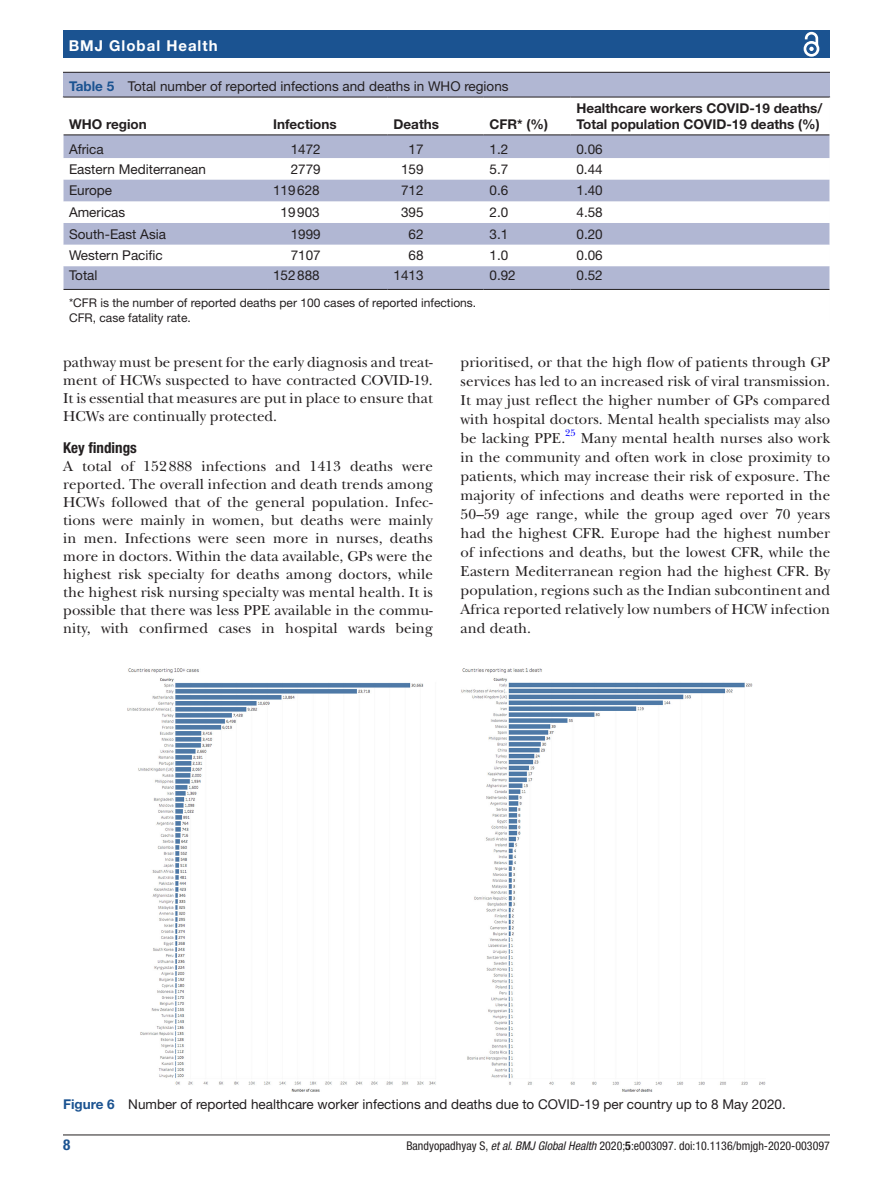
<style>
.page{position:relative;width:893px;height:1191px;background:#fff}
.page>*{position:absolute;margin:0;border:0;box-sizing:border-box;transform-origin:0 0}
.t1{font:15px/18.9px "New Baskerville";letter-spacing:.005em;color:#231f20;text-align:justify}
.t2{font:700 15px "Helvetica Neue LT Std";letter-spacing:.065em;color:#fff}
.t3{font:700 condensed 15px "Helvetica Neue LT Std";color:#231f20}
.t4{font:700 condensed 15px "Helvetica Neue LT Std";color:#1b5391}
.t5{font:13.5px "Helvetica Neue LT Std";color:#231f20}
.t6{font:700 13.5px/16.2px "Helvetica Neue LT Std";color:#231f20}
.t7{font:12px/15px "Helvetica Neue LT Std";color:#231f20}
.t8{font:condensed 12px "Helvetica Neue LT Std";color:#231f20}
.t9{font:9.9px "New Baskerville";color:#00f}
.s1{font-weight:700;color:#1b5391}
.s2{font-style:italic}
.s3{font-weight:700}
</style>
<div class="page">
<hr style="left:63px;top:1134px;width:767px;height:1px;background:#231f20">
<div style="left:63px;top:31px;width:767px;height:27px;background:#1b5391"></div>
<svg style="left:803px;top:31px;width:17px;height:26px"></svg>
<div style="left:63px;top:73px;width:767px;height:249px;background:#b1b7d3"></div>
<hr style="left:63px;top:72px;width:767px;height:1px;background:#231f20">
<svg style="left:64px;top:98px;width:766px;height:224px;fill:#fff"></svg>
<hr style="left:63px;top:97px;width:204px;height:1px;background:#231f20">
<hr style="left:63px;top:134px;width:204px;height:1px;background:#231f20">
<hr style="left:267px;top:97px;width:120px;height:1px;background:#231f20">
<hr style="left:267px;top:134px;width:120px;height:1px;background:#231f20">
<hr style="left:387px;top:97px;width:96px;height:1px;background:#231f20">
<hr style="left:387px;top:134px;width:96px;height:1px;background:#231f20">
<hr style="left:483px;top:97px;width:87px;height:1px;background:#231f20">
<hr style="left:483px;top:134px;width:87px;height:1px;background:#231f20">
<hr style="left:570px;top:97px;width:260px;height:1px;background:#231f20">
<hr style="left:570px;top:134px;width:260px;height:1px;background:#231f20">
<hr style="left:267px;top:289px;width:120px;height:1px;background:#231f20">
<hr style="left:387px;top:289px;width:96px;height:1px;background:#231f20">
<hr style="left:483px;top:289px;width:87px;height:1px;background:#231f20">
<hr style="left:63px;top:289px;width:204px;height:1px;background:#231f20">
<hr style="left:570px;top:289px;width:260px;height:1px;background:#231f20">
<hr style="left:63px;top:97px;width:1px;height:38px;background:#fff">
<svg style="left:63px;top:135px;width:1px;height:154px"></svg>
<hr style="left:63px;top:289px;width:1px;height:33px;background:#fff">
<hr style="left:69px;top:306px;width:761px;height:2px;background:#fff">
<hr style="left:69px;top:321px;width:761px;height:2px;background:#fff">
<img style="left:128px;top:668px;width:637px;height:423px">
<p class="t2" style="left:69px;top:36px;width:150px">BMJ Global Health</p>
<p class="t5" style="left:69px;top:78px;width:441px"><span class="s1">Table 5</span> Total number of reported infections and deaths in WHO regions</p>
<p class="t6" style="left:69px;top:116px;width:79px">WHO region</p>
<p class="t6" style="left:273px;top:116px;width:65px">Infections</p>
<p class="t6" style="left:393px;top:116px;width:47px">Deaths</p>
<p class="t6" style="left:489px;top:116px;width:60px">CFR* (%)</p>
<p class="t6" style="left:576px;top:99px;width:248px">Healthcare workers COVID-19 deaths/<br>Total population COVID-19 deaths (%)</p>
<p class="t5" style="left:69px;top:141px;width:36px">Africa</p>
<p class="t5" style="left:291px;top:141px;width:32px">1472</p>
<p class="t5" style="left:408px;top:141px;width:17px">17</p>
<p class="t5" style="left:489px;top:141px;width:20px">1.2</p>
<p class="t5" style="left:576px;top:141px;width:28px">0.06</p>
<p class="t5" style="left:69px;top:161px;width:139px">Eastern Mediterranean</p>
<p class="t5" style="left:291px;top:161px;width:32px">2779</p>
<p class="t5" style="left:401px;top:161px;width:24px">159</p>
<p class="t5" style="left:489px;top:161px;width:20px">5.7</p>
<p class="t5" style="left:576px;top:161px;width:28px">0.44</p>
<p class="t5" style="left:69px;top:182px;width:45px">Europe</p>
<p class="t5" style="left:273px;top:182px;width:48px">119628</p>
<p class="t5" style="left:401px;top:182px;width:24px">712</p>
<p class="t5" style="left:489px;top:182px;width:20px">0.6</p>
<p class="t5" style="left:576px;top:182px;width:28px">1.40</p>
<p class="t5" style="left:69px;top:204px;width:58px">Americas</p>
<p class="t5" style="left:281px;top:204px;width:41px">19903</p>
<p class="t5" style="left:401px;top:204px;width:24px">395</p>
<p class="t5" style="left:490px;top:204px;width:20px">2.0</p>
<p class="t5" style="left:576px;top:204px;width:28px">4.58</p>
<p class="t5" style="left:69px;top:226px;width:99px">South-East Asia</p>
<p class="t5" style="left:291px;top:226px;width:32px">1999</p>
<p class="t5" style="left:409px;top:226px;width:17px">62</p>
<p class="t5" style="left:490px;top:226px;width:20px">3.1</p>
<p class="t5" style="left:576px;top:226px;width:28px">0.20</p>
<p class="t5" style="left:69px;top:247px;width:95px">Western Pacific</p>
<p class="t5" style="left:291px;top:247px;width:32px">7107</p>
<p class="t5" style="left:409px;top:247px;width:17px">68</p>
<p class="t5" style="left:490px;top:247px;width:20px">1.0</p>
<p class="t5" style="left:576px;top:247px;width:28px">0.06</p>
<p class="t5" style="left:69px;top:267px;width:30px">Total</p>
<p class="t5" style="left:273px;top:267px;width:48px">152888</p>
<p class="t5" style="left:394px;top:267px;width:32px">1413</p>
<p class="t5" style="left:490px;top:267px;width:28px">0.92</p>
<p class="t5" style="left:576px;top:267px;width:28px">0.52</p>
<p class="t7" style="left:69px;top:295px;width:409px">*CFR is the number of reported deaths per 100 cases of reported infections.<br>CFR, case fatality rate.</p>
<p class="t1" style="left:63px;top:354px;width:371px;line-height:18px">pathway must be present for the early diagnosis and treat&shy;ment of HCWs suspected to have contracted COVID-19.<br>It is essential that measures are put in place to ensure that HCWs are continually protected.</p>
<p class="t3" style="left:63px;top:438px;width:75px">Key findings</p>
<p class="t1" style="left:63px;top:457px;width:371px;line-height:18px">A total of 152 888 infections and 1413 deaths were reported. The overall infection and death trends among HCWs followed that of the general population. Infec&shy;tions were mainly in women, but deaths were mainly in men. Infections were seen more in nurses, deaths more in doctors. Within the data available, GPs were the highest risk specialty for deaths among doctors, while the highest risk nursing specialty was mental health. It is possible that there was less PPE available in the commu&shy;nity, with confirmed cases in hospital wards being</p>
<p class="t1" style="left:461px;top:353px;width:371px">prioritised, or that the high flow of patients through GP services has led to an increased risk of viral transmission.<br>It may just reflect the higher number of GPs compared with hospital doctors. Mental health specialists may also be lacking PPE.</p>
<p class="t9" style="left:565px;top:427px;width:12px">25</p>
<p class="t1" style="left:461px;top:429px;width:371px;text-indent:120px">Many mental health nurses also work in the community and often work in close proximity to patients, which may increase their risk of exposure. The majority of infections and deaths were reported in the 50–59 age range, while the group aged over 70 years had the highest CFR. Europe had the highest number of infections and deaths, but the lowest CFR, while the Eastern Mediterranean region had the highest CFR. By population, regions such as the Indian subcontinent and Africa reported relatively low numbers of HCW infection and death.</p>
<p class="t5" style="left:63px;top:1096px;width:724px"><span class="s1">Figure 6</span> Number of reported healthcare worker infections and deaths due to COVID-19 per country up to 8 May 2020.</p>
<p class="t4" style="left:63px;top:1135px;width:9px">8</p>
<p class="t8" style="left:406px;top:1138px;width:425px">Bandyopadhyay S, <span class="s2">et al</span>. <span class="s2">BMJ Global Health</span> 2020;<span class="s3">5</span>:e003097. doi:10.1136/bmjgh-2020-003097</p>
</div>
